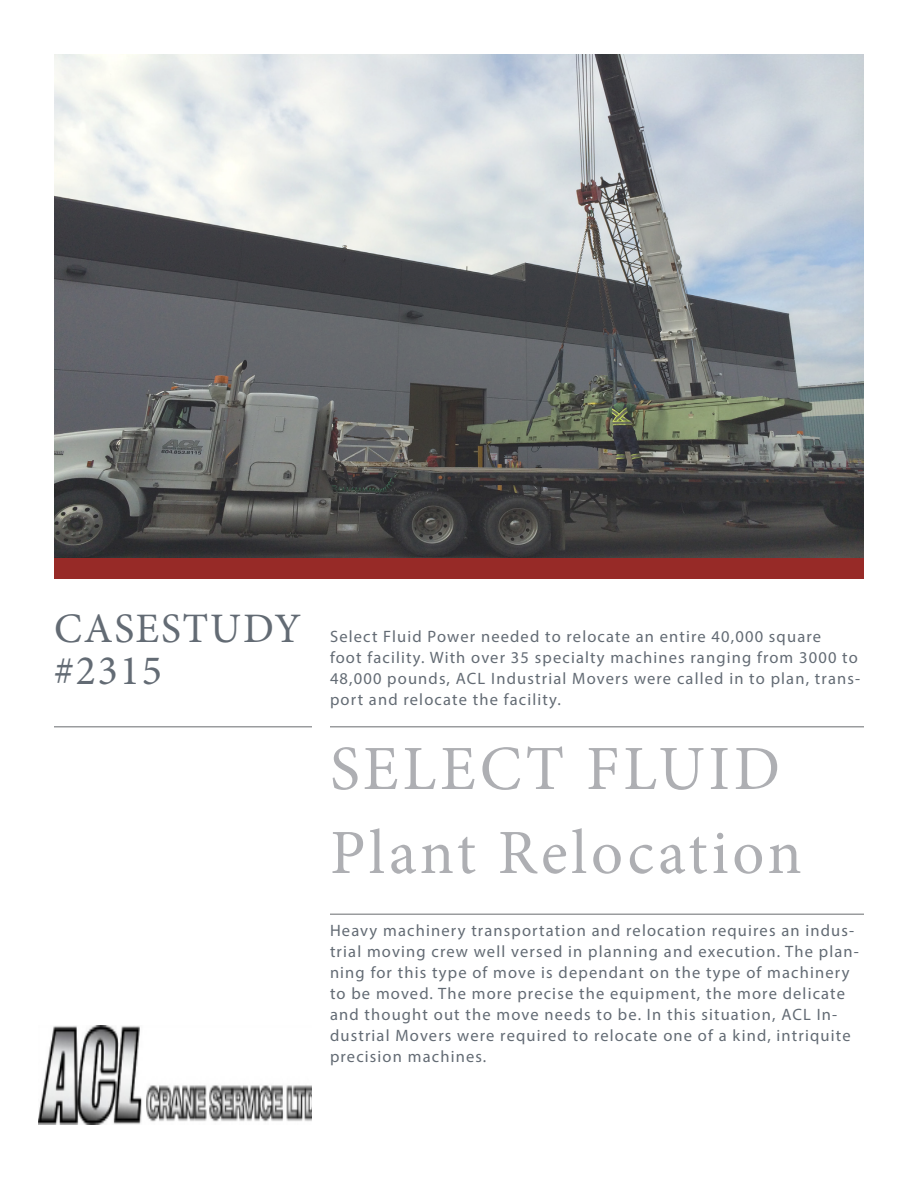
<style>
.page{position:relative;width:918px;height:1188px;background:#fff}
.page>*{position:absolute;margin:0;border:0;box-sizing:border-box;transform-origin:0 0}
.Main_title{font:63px "Minion Pro";letter-spacing:.06em;color:#aeafb3}
.Left_column_heading{font:42px "Minion Pro";letter-spacing:.045em;color:#636b74}
.t1{font:16.5px/21px "Myriad Pro";letter-spacing:.07em;color:#636b74}
</style>
<div class="page">
<img style="left:54px;top:54px;width:810px;height:504px">
<div style="left:54px;top:558px;width:810px;height:21px;background:#972a27"></div>
<hr style="left:54px;top:726px;width:258px;height:2px;background:#9a9c9e">
<hr style="left:330px;top:726px;width:534px;height:2px;background:#9a9c9e">
<hr style="left:330px;top:914px;width:534px;height:1px;background:#9a9c9e">
<img style="left:39px;top:1026px;width:273px;height:99px">
<p class="Left_column_heading" style="left:54px;top:600px;width:249px">CASESTUDY</p>
<p class="Left_column_heading" style="left:54px;top:642px;width:110px">#2315</p>
<p class="t1" style="left:330px;top:626px;width:532px">Select Fluid Power needed to relocate an entire 40,000 square<br>foot facility. With over 35 specialty machines ranging from 3000 to 48,000 pounds, ACL Industrial Movers were called in to plan, trans&shy;port and relocate the facility.</p>
<p class="Main_title" style="left:330px;top:727px;width:452px">SELECT FLUID</p>
<p class="Main_title" style="left:330px;top:811px;width:473px">Plant Relocation</p>
<p class="t1" style="left:330px;top:920px;width:530px">Heavy machinery transportation and relocation requires an indus&shy;trial moving crew well versed in planning and execution. The plan&shy;ning for this type of move is dependant on the type of machinery to be moved. The more precise the equipment, the more delicate and thought out the move needs to be. In this situation, ACL In&shy;dustrial Movers were required to relocate one of a kind, intriquite precision machines.</p>
</div>
